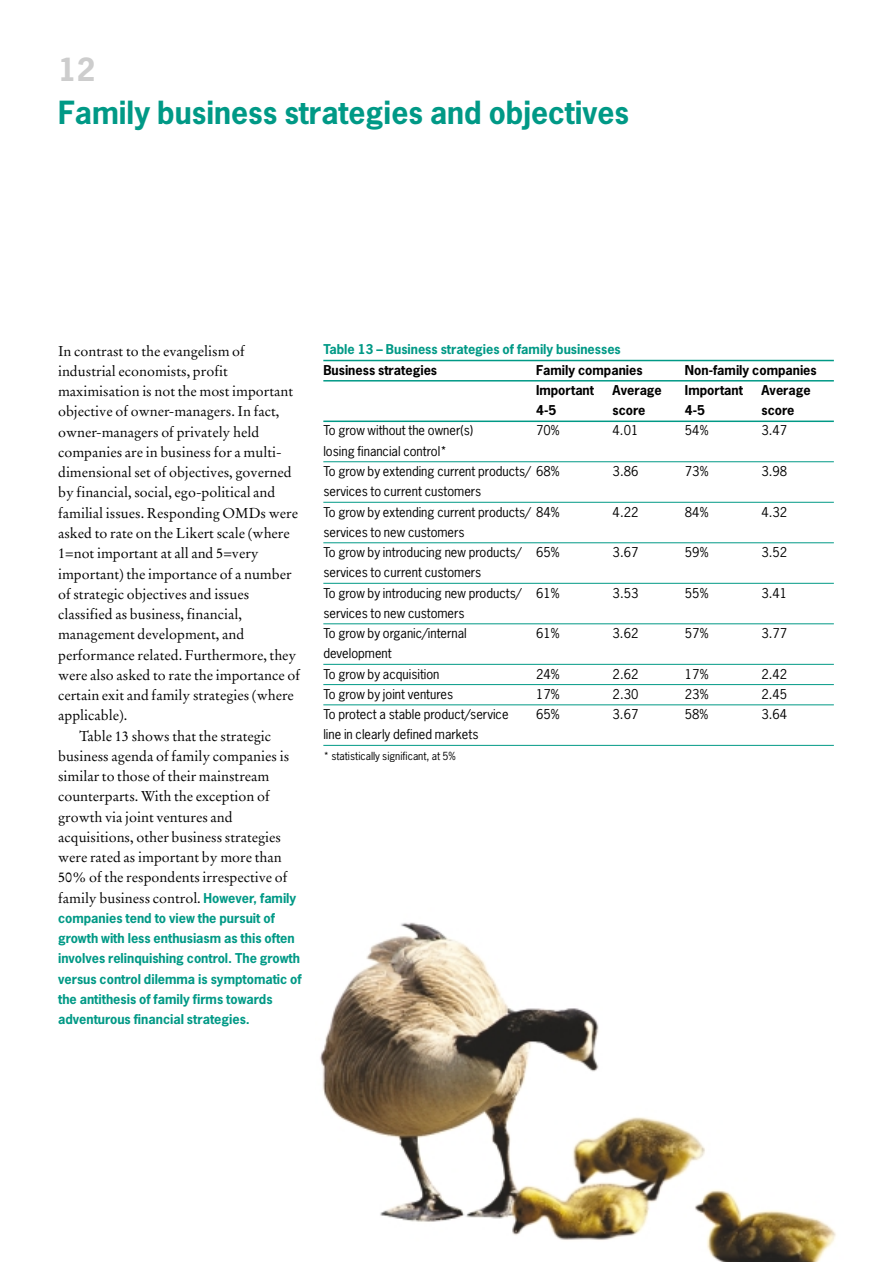
<style>
.page{position:relative;width:893px;height:1262px;background:#fff}
.page>*{position:absolute;margin:0;border:0;box-sizing:border-box;transform-origin:0 0}
.t1{font:700 30px "News Gothic";color:#009986}
.t2{font:700 30px "News Gothic";color:#cdcdcd}
.t3{font:14.25px "Stempel Garamond";color:#000}
.t4{font:12.75px/20.2px "News Gothic";color:#000}
.t5{font:700 12.75px/20.2px "News Gothic";color:#009986}
.t6{font:700 12.75px "News Gothic";color:#000}
.t7{font:10.5px "News Gothic";color:#000}
.s1{font-family:"News Gothic";font-weight:700;font-size:12.75px;color:#009986}
</style>
<div class="page">
<hr style="left:323px;top:360px;width:510px;height:1px;background:#009986">
<hr style="left:323px;top:380px;width:510px;height:1px;background:#009986">
<hr style="left:323px;top:420px;width:510px;height:2px;background:#009986">
<hr style="left:323px;top:461px;width:510px;height:1px;background:#009986">
<hr style="left:323px;top:502px;width:510px;height:1px;background:#009986">
<hr style="left:323px;top:542px;width:510px;height:1px;background:#009986">
<hr style="left:323px;top:583px;width:510px;height:1px;background:#009986">
<hr style="left:323px;top:623px;width:510px;height:1px;background:#009986">
<hr style="left:323px;top:664px;width:510px;height:1px;background:#009986">
<hr style="left:323px;top:684px;width:510px;height:1px;background:#009986">
<hr style="left:323px;top:704px;width:510px;height:1px;background:#009986">
<hr style="left:323px;top:745px;width:510px;height:1px;background:#009986">
<img style="left:320px;top:922px;width:516px;height:339px">
<h1 class="t2" style="left:58px;top:57px;width:39px">12</h1>
<h1 class="t1" style="left:58px;top:101px;width:572px">Family business strategies and objectives</h1>
<p class="t3" style="left:58px;top:344px;width:188px">In contrast to the evangelism of</p>
<p class="t3" style="left:58px;top:365px;width:171px">industrial economists, profit</p>
<p class="t3" style="left:58px;top:385px;width:236px">maximisation is not the most important</p>
<p class="t3" style="left:58px;top:405px;width:223px">objective of owner-managers. In fact,</p>
<p class="t3" style="left:58px;top:425px;width:203px">owner-managers of privately held</p>
<p class="t3" style="left:58px;top:446px;width:225px">companies are in business for a multi-</p>
<p class="t3" style="left:58px;top:466px;width:235px">dimensional set of objectives, governed</p>
<p class="t3" style="left:58px;top:486px;width:219px">by financial, social, ego-political and</p>
<p class="t3" style="left:58px;top:506px;width:241px">familial issues. Responding OMDs were</p>
<p class="t3" style="left:58px;top:527px;width:233px">asked to rate on the Likert scale (where</p>
<p class="t3" style="left:58px;top:547px;width:202px">1=not important at all and 5=very</p>
<p class="t3" style="left:58px;top:567px;width:235px">important) the importance of a number</p>
<p class="t3" style="left:58px;top:587px;width:193px">of strategic objectives and issues</p>
<p class="t3" style="left:58px;top:608px;width:185px">classified as business, financial,</p>
<p class="t3" style="left:58px;top:628px;width:188px">management development, and</p>
<p class="t3" style="left:58px;top:648px;width:240px">performance related. Furthermore, they</p>
<p class="t3" style="left:58px;top:668px;width:243px">were also asked to rate the importance of</p>
<p class="t3" style="left:58px;top:689px;width:237px">certain exit and family strategies (where</p>
<p class="t3" style="left:58px;top:709px;width:71px">applicable).</p>
<p class="t3" style="left:79px;top:729px;width:193px">Table 13 shows that the strategic</p>
<p class="t3" style="left:58px;top:749px;width:233px">business agenda of family companies is</p>
<p class="t3" style="left:58px;top:770px;width:213px">similar to those of their mainstream</p>
<p class="t3" style="left:58px;top:790px;width:213px">counterparts. With the exception of</p>
<p class="t3" style="left:58px;top:810px;width:176px">growth via joint ventures and</p>
<p class="t3" style="left:58px;top:830px;width:224px">acquisitions, other business strategies</p>
<p class="t3" style="left:58px;top:851px;width:225px">were rated as important by more than</p>
<p class="t3" style="left:58px;top:871px;width:231px">50% of the respondents irrespective of</p>
<p class="t3" style="left:58px;top:891px;width:240px">family business control. <span class="s1">However, family</span></p>
<p class="t5" style="left:58px;top:909px;width:245px">companies tend to view the pursuit of growth with less enthusiasm as this often involves relinquishing control. The growth versus control dilemma is symptomatic of the antithesis of family firms towards adventurous financial strategies.</p>
<p class="t5" style="left:323px;top:340px;width:299px">Table 13 – Business strategies of family businesses</p>
<p class="t6" style="left:323px;top:365px;width:115px">Business strategies</p>
<p class="t6" style="left:536px;top:365px;width:108px">Family companies</p>
<p class="t6" style="left:685px;top:365px;width:133px">Non-family companies</p>
<p class="t6" style="left:536px;top:385px;width:60px">Important</p>
<p class="t6" style="left:612px;top:385px;width:51px">Average</p>
<p class="t6" style="left:685px;top:385px;width:60px">Important</p>
<p class="t6" style="left:761px;top:385px;width:51px">Average</p>
<p class="t6" style="left:536px;top:405px;width:22px">4-5</p>
<p class="t6" style="left:612px;top:405px;width:34px">score</p>
<p class="t6" style="left:685px;top:405px;width:22px">4-5</p>
<p class="t6" style="left:761px;top:405px;width:34px">score</p>
<p class="t4" style="left:323px;top:421px;width:151px">To grow without the owner(s)</p>
<p class="t4" style="left:536px;top:421px;width:25px">70%</p>
<p class="t4" style="left:612px;top:421px;width:27px">4.01</p>
<p class="t4" style="left:685px;top:421px;width:25px">54%</p>
<p class="t4" style="left:761px;top:421px;width:27px">3.47</p>
<p class="t4" style="left:323px;top:442px;width:238px">losing financial control*<br>To grow by extending current products/ 68%</p>
<p class="t4" style="left:612px;top:462px;width:27px">3.86</p>
<p class="t4" style="left:685px;top:462px;width:25px">73%</p>
<p class="t4" style="left:761px;top:462px;width:27px">3.98</p>
<p class="t4" style="left:323px;top:482px;width:238px">services to current customers<br>To grow by extending current products/ 84%</p>
<p class="t4" style="left:323px;top:523px;width:238px">services to new customers<br>To grow by introducing new products/ 65%</p>
<p class="t4" style="left:323px;top:563px;width:238px">services to current customers<br>To grow by introducing new products/ 61%</p>
<p class="t4" style="left:612px;top:502px;width:27px">4.22</p>
<p class="t4" style="left:685px;top:502px;width:25px">84%</p>
<p class="t4" style="left:761px;top:502px;width:27px">4.32</p>
<p class="t4" style="left:612px;top:543px;width:27px">3.67</p>
<p class="t4" style="left:685px;top:543px;width:25px">59%</p>
<p class="t4" style="left:761px;top:543px;width:27px">3.52</p>
<p class="t4" style="left:612px;top:583px;width:27px">3.53</p>
<p class="t4" style="left:685px;top:583px;width:25px">55%</p>
<p class="t4" style="left:761px;top:583px;width:27px">3.41</p>
<p class="t4" style="left:323px;top:604px;width:145px">services to new customers<br>To grow by organic/internal</p>
<p class="t4" style="left:323px;top:644px;width:118px">development<br>To grow by acquisition</p>
<p class="t4" style="left:536px;top:624px;width:25px">61%</p>
<p class="t4" style="left:612px;top:624px;width:27px">3.62</p>
<p class="t4" style="left:685px;top:624px;width:25px">57%</p>
<p class="t4" style="left:761px;top:624px;width:27px">3.77</p>
<p class="t4" style="left:536px;top:664px;width:25px">24%</p>
<p class="t4" style="left:612px;top:664px;width:27px">2.62</p>
<p class="t4" style="left:685px;top:664px;width:25px">17%</p>
<p class="t4" style="left:761px;top:664px;width:27px">2.42</p>
<p class="t4" style="left:323px;top:685px;width:131px">To grow by joint ventures</p>
<p class="t4" style="left:536px;top:685px;width:25px">17%</p>
<p class="t4" style="left:612px;top:685px;width:27px">2.30</p>
<p class="t4" style="left:685px;top:685px;width:25px">23%</p>
<p class="t4" style="left:761px;top:685px;width:27px">2.45</p>
<p class="t4" style="left:323px;top:705px;width:187px">To protect a stable product/service</p>
<p class="t4" style="left:536px;top:705px;width:25px">65%</p>
<p class="t4" style="left:612px;top:705px;width:27px">3.67</p>
<p class="t4" style="left:685px;top:705px;width:25px">58%</p>
<p class="t4" style="left:761px;top:705px;width:27px">3.64</p>
<p class="t4" style="left:323px;top:725px;width:157px">line in clearly defined markets</p>
<p class="t7" style="left:323px;top:751px;width:134px">* statistically significant, at 5%</p>
</div>
